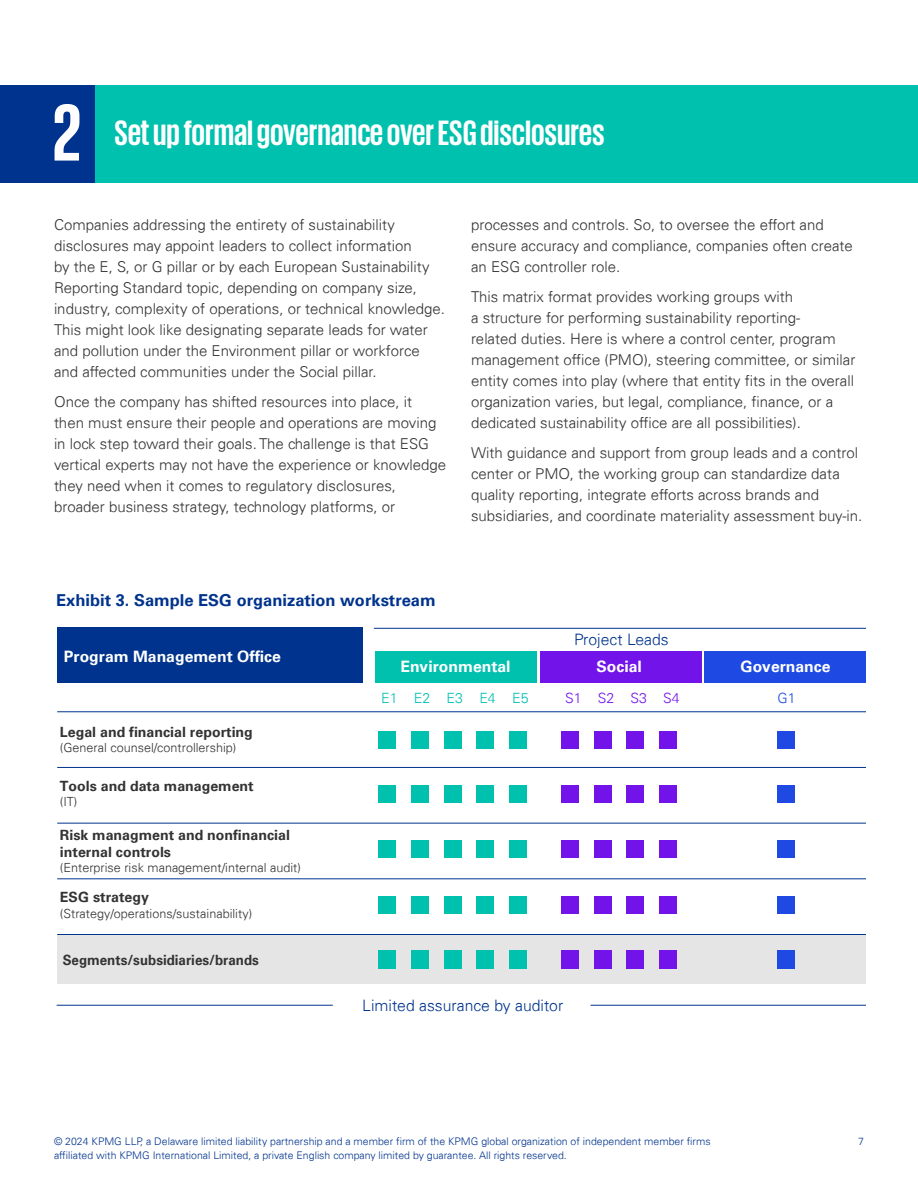
<style>
.page{position:relative;width:918px;height:1188px;background:#fff}
.page>*{position:absolute;margin:0;border:0;box-sizing:border-box;transform-origin:0 0}
.t1{font:700 82.5px "KPMG";color:#fff}
.t2{font:700 36px "KPMG";color:#fff}
.t3{font:700 16.5px "Univers";color:#00338d}
.t4{font:700 15.75px "Univers";color:#fff}
.t5{font:300 15.75px "Univers 45";color:#00338d}
.t6{font:300 15px/21px "Univers 45";color:#333}
.t7{font:700 14.1px/17px "Univers";color:#333}
.t8{font:700 14.1px "Univers";color:#333;scale:.94 1}
.t9{font:300 14.1px "Univers 45";color:#00c0ae}
.t10{font:300 14.1px "Univers 45";color:#7213ea}
.t11{font:300 14.1px "Univers 45";color:#1e49e2}
.t12{font:300 12.6px "Univers 45";color:#333}
.t13{font:300 10.5px "Univers 45";color:#00338d}
</style>
<div class="page">
<hr style="left:57px;top:1005px;width:276px;height:1px;background:#00338d">
<hr style="left:591px;top:1005px;width:275px;height:1px;background:#00338d">
<div style="left:375px;top:651px;width:161px;height:32px;background:#00c0ae"></div>
<div style="left:540px;top:651px;width:161px;height:32px;background:#7213ea"></div>
<div style="left:705px;top:651px;width:161px;height:32px;background:#1e49e2"></div>
<div style="left:57px;top:628px;width:306px;height:55px;background:#00338d"></div>
<hr style="left:374px;top:628px;width:492px;height:1px;background:#00338d">
<hr style="left:57px;top:711px;width:809px;height:1px;background:#00338d">
<hr style="left:57px;top:767px;width:809px;height:1px;background:#00338d">
<hr style="left:57px;top:934px;width:809px;height:1px;background:#00338d">
<hr style="left:57px;top:823px;width:809px;height:1px;background:#00338d">
<hr style="left:57px;top:878px;width:809px;height:1px;background:#00338d">
<div style="left:379px;top:896px;width:17px;height:18px;background:#00c0ae"></div>
<div style="left:411px;top:896px;width:18px;height:18px;background:#00c0ae"></div>
<div style="left:444px;top:896px;width:17px;height:18px;background:#00c0ae"></div>
<div style="left:477px;top:896px;width:17px;height:18px;background:#00c0ae"></div>
<div style="left:509px;top:896px;width:18px;height:18px;background:#00c0ae"></div>
<div style="left:561px;top:896px;width:18px;height:18px;background:#7213ea"></div>
<div style="left:594px;top:896px;width:17px;height:18px;background:#7213ea"></div>
<div style="left:627px;top:896px;width:17px;height:18px;background:#7213ea"></div>
<div style="left:659px;top:896px;width:18px;height:18px;background:#7213ea"></div>
<div style="left:777px;top:896px;width:17px;height:18px;background:#1e49e2"></div>
<div style="left:57px;top:935px;width:809px;height:49px;background:#e5e5e5"></div>
<div style="left:379px;top:950px;width:17px;height:19px;background:#00c0ae"></div>
<div style="left:411px;top:950px;width:18px;height:19px;background:#00c0ae"></div>
<div style="left:444px;top:950px;width:17px;height:19px;background:#00c0ae"></div>
<div style="left:477px;top:950px;width:17px;height:19px;background:#00c0ae"></div>
<div style="left:509px;top:950px;width:18px;height:19px;background:#00c0ae"></div>
<div style="left:561px;top:950px;width:18px;height:19px;background:#7213ea"></div>
<div style="left:594px;top:950px;width:17px;height:19px;background:#7213ea"></div>
<div style="left:627px;top:950px;width:17px;height:19px;background:#7213ea"></div>
<div style="left:659px;top:950px;width:18px;height:19px;background:#7213ea"></div>
<div style="left:777px;top:950px;width:17px;height:19px;background:#1e49e2"></div>
<div style="left:379px;top:840px;width:17px;height:18px;background:#00c0ae"></div>
<div style="left:411px;top:840px;width:18px;height:18px;background:#00c0ae"></div>
<div style="left:444px;top:840px;width:17px;height:18px;background:#00c0ae"></div>
<div style="left:477px;top:840px;width:17px;height:18px;background:#00c0ae"></div>
<div style="left:509px;top:840px;width:18px;height:18px;background:#00c0ae"></div>
<div style="left:561px;top:840px;width:18px;height:18px;background:#7213ea"></div>
<div style="left:594px;top:840px;width:17px;height:18px;background:#7213ea"></div>
<div style="left:627px;top:840px;width:17px;height:18px;background:#7213ea"></div>
<div style="left:659px;top:840px;width:18px;height:18px;background:#7213ea"></div>
<div style="left:777px;top:840px;width:17px;height:18px;background:#1e49e2"></div>
<div style="left:379px;top:785px;width:17px;height:17px;background:#00c0ae"></div>
<div style="left:411px;top:785px;width:18px;height:17px;background:#00c0ae"></div>
<div style="left:444px;top:785px;width:17px;height:17px;background:#00c0ae"></div>
<div style="left:477px;top:785px;width:17px;height:17px;background:#00c0ae"></div>
<div style="left:509px;top:785px;width:18px;height:17px;background:#00c0ae"></div>
<div style="left:561px;top:785px;width:18px;height:17px;background:#7213ea"></div>
<div style="left:594px;top:785px;width:17px;height:17px;background:#7213ea"></div>
<div style="left:627px;top:785px;width:17px;height:17px;background:#7213ea"></div>
<div style="left:659px;top:785px;width:18px;height:17px;background:#7213ea"></div>
<div style="left:777px;top:785px;width:17px;height:17px;background:#1e49e2"></div>
<div style="left:379px;top:731px;width:17px;height:18px;background:#00c0ae"></div>
<div style="left:411px;top:731px;width:18px;height:18px;background:#00c0ae"></div>
<div style="left:444px;top:731px;width:17px;height:18px;background:#00c0ae"></div>
<div style="left:477px;top:731px;width:17px;height:18px;background:#00c0ae"></div>
<div style="left:509px;top:731px;width:18px;height:18px;background:#00c0ae"></div>
<div style="left:561px;top:731px;width:18px;height:18px;background:#7213ea"></div>
<div style="left:594px;top:731px;width:17px;height:18px;background:#7213ea"></div>
<div style="left:627px;top:731px;width:17px;height:18px;background:#7213ea"></div>
<div style="left:659px;top:731px;width:18px;height:18px;background:#7213ea"></div>
<div style="left:777px;top:731px;width:17px;height:18px;background:#1e49e2"></div>
<div style="left:0;top:85px;width:918px;height:98px;background:#00c0ae"></div>
<div style="left:0;top:85px;width:94px;height:98px;background:#00338d"></div>
<h1 class="t1" style="left:52px;top:91px;width:31px">2</h1>
<h2 class="t2" style="left:115px;top:115px;width:492px">Set up formal governance over ESG disclosures</h2>
<p class="t6" style="left:54px;top:214px;width:393px">Companies addressing the entirety of sustainability disclosures may appoint leaders to collect information<br>by the E, S, or G pillar or by each European Sustainability Reporting Standard topic, depending on company size, industry, complexity of operations, or technical knowledge.<br>This might look like designating separate leads for water and pollution under the Environment pillar or workforce and affected communities under the Social pillar.</p>
<p class="t6" style="left:54px;top:391px;width:394px">Once the company has shifted resources into place, it<br>then must ensure their people and operations are moving in lock step toward their goals. The challenge is that ESG vertical experts may not have the experience or knowledge they need when it comes to regulatory disclosures, broader business strategy, technology platforms, or</p>
<p class="t6" style="left:471px;top:214px;width:383px">processes and controls. So, to oversee the effort and ensure accuracy and compliance, companies often create an ESG controller role.</p>
<p class="t6" style="left:471px;top:286px;width:386px">This matrix format provides working groups with<br>a structure for performing sustainability reporting-<br>related duties. Here is where a control center, program management office (PMO), steering committee, or similar entity comes into play (where that entity fits in the overall organization varies, but legal, compliance, finance, or a dedicated sustainability office are all possibilities).</p>
<p class="t6" style="left:471px;top:442px;width:393px">With guidance and support from group leads and a control center or PMO, the working group can standardize data quality reporting, integrate efforts across brands and subsidiaries, and coordinate materiality assessment buy-in.</p>
<p class="t3" style="left:56px;top:590px;width:381px">Exhibit 3. Sample ESG organization workstream</p>
<p class="t5" style="left:574px;top:630px;width:96px">Project Leads</p>
<p class="t4" style="left:64px;top:647px;width:219px">Program Management Office</p>
<p class="t7" style="left:60px;top:724px;width:194px">Legal and financial reporting</p>
<p class="t12" style="left:60px;top:740px;width:178px">(General counsel/controllership)</p>
<p class="t7" style="left:60px;top:778px;width:195px">Tools and data management</p>
<p class="t12" style="left:60px;top:794px;width:19px">(IT)</p>
<p class="t7" style="left:60px;top:827px;width:231px">Risk managment and nonfinancial internal controls</p>
<p class="t12" style="left:60px;top:860px;width:242px">(Enterprise risk management/internal audit)</p>
<p class="t7" style="left:60px;top:890px;width:91px">ESG strategy</p>
<p class="t12" style="left:60px;top:905px;width:194px">(Strategy/operations/sustainability)</p>
<p class="t8" style="left:63px;top:951px;width:210px">Segments/subsidiaries/brands</p>
<p class="t4" style="left:400px;top:657px;width:112px">Environmental</p>
<p class="t4" style="left:596px;top:657px;width:47px">Social</p>
<p class="t4" style="left:740px;top:657px;width:92px">Governance</p>
<p class="t9" style="left:381px;top:690px;width:149px">E1 E2 E3 E4 E5</p>
<p class="t10" style="left:565px;top:690px;width:116px">S1 S2 S3 S4</p>
<p class="t11" style="left:777px;top:690px;width:20px">G1</p>
<p class="t5" style="left:362px;top:996px;width:202px">Limited assurance by auditor</p>
<p class="t13" style="left:54px;top:1135px;width:658px">© 2024 KPMG LLP, a Delaware limited liability partnership and a member firm of the KPMG global organization of independent member firms</p>
<p class="t13" style="left:858px;top:1135px;width:7px">7</p>
<p class="t13" style="left:54px;top:1149px;width:514px">affiliated with KPMG International Limited, a private English company limited by guarantee. All rights reserved.</p>
</div>
